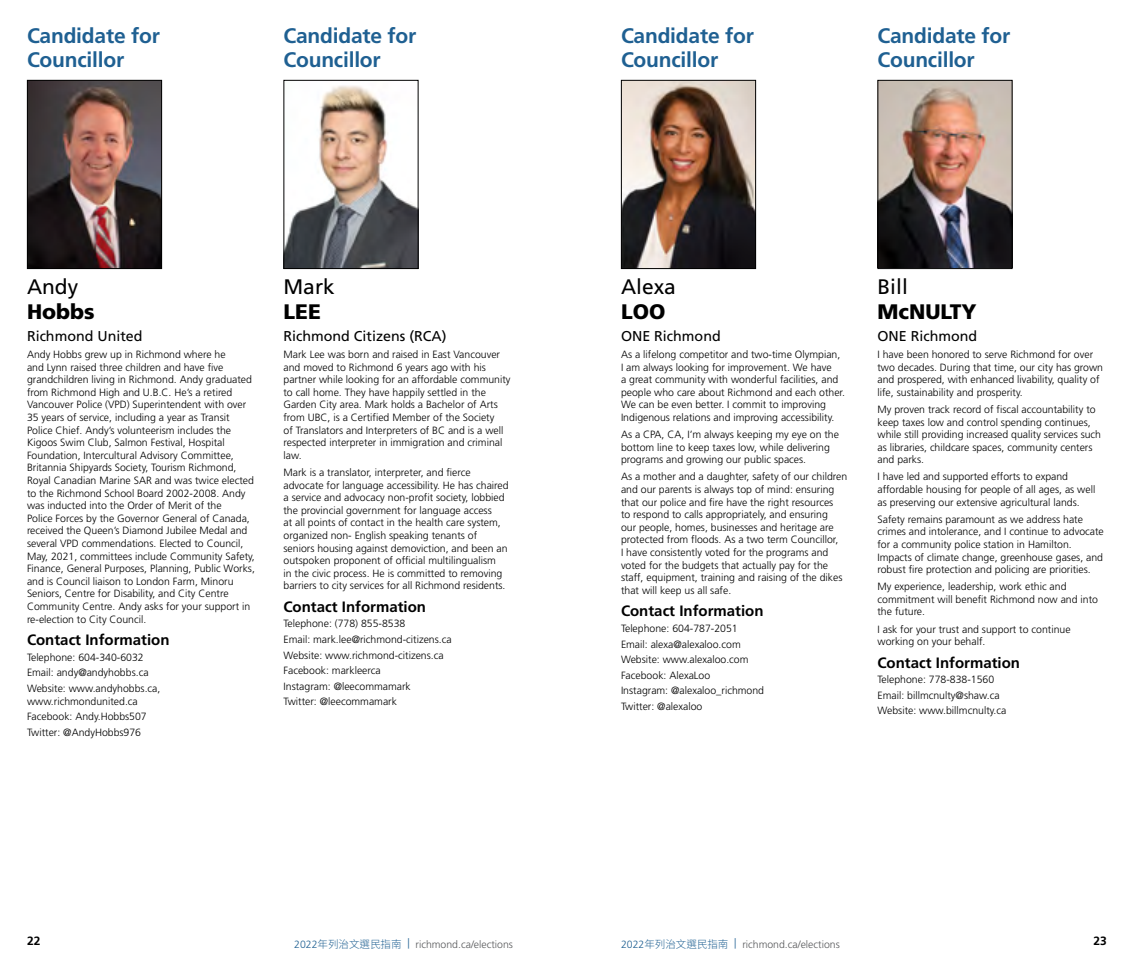
<style>
.page{position:relative;width:1134px;height:972px;background:#fff}
.page>*{position:absolute;margin:0;border:0;box-sizing:border-box;transform-origin:0 0}
.t1{font:700 21px/24px "Frutiger LT Std";letter-spacing:-.01em;color:#1f6092}
.t2{font:900 21px "Frutiger LT Std";color:#000}
.t3{font:21px "Frutiger LT Std";color:#000}
.t4{font:700 15px "Frutiger LT Std";color:#000}
.t5{font:14.25px "Frutiger LT Std";color:#000}
.t6{font:700 12px "Frutiger LT Std";color:#000}
.t7{font:300 10.5px/12.6px "Frutiger LT Std";color:#000}
.t8{font:300 10.5px "Frutiger LT Std";color:#58595b}
.t9{font:300 10.5px "Source Han Sans TW";color:#1f6092}
.s1{color:#1f6092}
.s2{font-family:"Source Han Sans TW";color:#1f6092}
.s3{font-family:"Frutiger LT Std"}
</style>
<div class="page">
<img style="left:29px;top:82px;width:131px;height:185px">
<div style="left:27px;top:80px;width:135px;height:189px;border:1px solid #000"></div>
<img style="left:286px;top:85px;width:130px;height:182px">
<div style="left:284px;top:80px;width:134px;height:189px;border:1px solid #000"></div>
<img style="left:623px;top:82px;width:131px;height:185px">
<div style="left:621px;top:80px;width:135px;height:189px;border:1px solid #000"></div>
<img style="left:880px;top:82px;width:130px;height:185px">
<div style="left:878px;top:80px;width:134px;height:189px;border:1px solid #000"></div>
<h1 class="t1" style="left:27px;top:24px;width:134px">Candidate for<br>Councillor</h1>
<h1 class="t1" style="left:284px;top:24px;width:134px">Candidate for<br>Councillor</h1>
<h1 class="t3" style="left:27px;top:275px;width:53px">Andy</h1>
<h1 class="t2" style="left:27px;top:299px;width:69px">Hobbs</h1>
<h3 class="t5" style="left:27px;top:328px;width:117px">Richmond United</h3>
<p class="t7" style="left:27px;top:348px;width:229px">Andy Hobbs grew up in Richmond where he<br>and Lynn raised three children and have five grandchildren living in Richmond. Andy graduated from Richmond High and U.B.C. He’s a retired Vancouver Police (VPD) Superintendent with over 35 years of service, including a year as Transit Police Chief. Andy’s volunteerism includes the Kigoos Swim Club, Salmon Festival, Hospital Foundation, Intercultural Advisory Committee, Britannia Shipyards Society, Tourism Richmond, Royal Canadian Marine SAR and was twice elected to the Richmond School Board 2002-2008. Andy was inducted into the Order of Merit of the<br>Police Forces by the Governor General of Canada, received the Queen’s Diamond Jubilee Medal and several VPD commendations. Elected to Council, May, 2021, committees include Community Safety, Finance, General Purposes, Planning, Public Works, and is Council liaison to London Farm, Minoru Seniors, Centre for Disability, and City Centre Community Centre. Andy asks for your support in re-election to City Council.</p>
<h2 class="t4" style="left:27px;top:631px;width:144px">Contact Information</h2>
<p class="t7" style="left:27px;top:649px;width:135px;line-height:15.6px">Telephone: 604-340-6032<br>Email: andy@andyhobbs.ca<br>Website: www.andyhobbs.ca,</p>
<p class="t7" style="left:27px;top:693px;width:121px;line-height:15.6px">www.richmondunited.ca<br>Facebook: Andy.Hobbs507<br>Twitter: @AndyHobbs976</p>
<h1 class="t3" style="left:284px;top:275px;width:53px">Mark</h1>
<h1 class="t2" style="left:284px;top:299px;width:39px">LEE</h1>
<h3 class="t5" style="left:284px;top:328px;width:165px">Richmond Citizens (RCA)</h3>
<p class="t7" style="left:284px;top:348px;width:229px">Mark Lee was born and raised in East Vancouver and moved to Richmond 6 years ago with his partner while looking for an affordable community to call home. They have happily settled in the Garden City area. Mark holds a Bachelor of Arts from UBC, is a Certified Member of the Society<br>of Translators and Interpreters of BC and is a well respected interpreter in immigration and criminal law.</p>
<p class="t7" style="left:284px;top:466px;width:227px">Mark is a translator, interpreter, and fierce advocate for language accessibility. He has chaired a service and advocacy non-profit society, lobbied the provincial government for language access<br>at all points of contact in the health care system, organized non- English speaking tenants of seniors housing against demoviction, and been an outspoken proponent of official multilingualism<br>in the civic process. He is committed to removing barriers to city services for all Richmond residents.</p>
<h2 class="t4" style="left:284px;top:598px;width:144px">Contact Information</h2>
<p class="t7" style="left:284px;top:616px;width:170px;line-height:15.6px">Telephone: (778) 855-8538<br>Email: mark.lee@richmond-citizens.ca<br>Website: www.richmond-citizens.ca<br>Facebook: markleerca<br>Instagram: @leecommamark<br>Twitter: @leecommamark</p>
<h1 class="t1" style="left:621px;top:24px;width:134px">Candidate for<br>Councillor</h1>
<h1 class="t1" style="left:878px;top:24px;width:134px">Candidate for<br>Councillor</h1>
<h1 class="t3" style="left:621px;top:275px;width:56px">Alexa</h1>
<h1 class="t2" style="left:621px;top:299px;width:46px">LOO</h1>
<h3 class="t5" style="left:621px;top:328px;width:101px">ONE Richmond</h3>
<p class="t7" style="left:621px;top:348px;width:226px">As a lifelong competitor and two-time Olympian, I am always looking for improvement. We have<br>a great community with wonderful facilities, and people who care about Richmond and each other.<br>We can be even better. I commit to improving Indigenous relations and improving accessibility.</p>
<p class="t7" style="left:621px;top:428px;width:220px">As a CPA, CA, I’m always keeping my eye on the bottom line to keep taxes low, while delivering programs and growing our public spaces.</p>
<p class="t7" style="left:621px;top:471px;width:228px">As a mother and a daughter, safety of our children and our parents is always top of mind: ensuring that our police and fire have the right resources<br>to respond to calls appropriately, and ensuring<br>our people, homes, businesses and heritage are protected from floods. As a two term Councillor,<br>I have consistently voted for the programs and voted for the budgets that actually pay for the staff, equipment, training and raising of the dikes that will keep us all safe.</p>
<h2 class="t4" style="left:621px;top:602px;width:144px">Contact Information</h2>
<p class="t7" style="left:621px;top:621px;width:145px;line-height:15.6px">Telephone: 604-787-2051<br>Email: alexa@alexaloo.com<br>Website: www.alexaloo.com<br>Facebook: AlexaLoo<br>Instagram: @alexaloo_richmond<br>Twitter: @alexaloo</p>
<h1 class="t3" style="left:878px;top:275px;width:32px">Bill</h1>
<h1 class="t2" style="left:878px;top:299px;width:101px">McNULTY</h1>
<h3 class="t5" style="left:878px;top:328px;width:101px">ONE Richmond</h3>
<p class="t7" style="left:878px;top:348px;width:227px">I have been honored to serve Richmond for over two decades. During that time, our city has grown and prospered, with enhanced livability, quality of life, sustainability and prosperity.</p>
<p class="t7" style="left:878px;top:403px;width:225px">My proven track record of fiscal accountability to keep taxes low and control spending continues, while still providing increased quality services such as libraries, childcare spaces, community centers and parks.</p>
<p class="t7" style="left:878px;top:471px;width:219px">I have led and supported efforts to expand affordable housing for people of all ages, as well as preserving our extensive agricultural lands.</p>
<p class="t7" style="left:878px;top:513px;width:228px">Safety remains paramount as we address hate crimes and intolerance, and I continue to advocate for a community police station in Hamilton.<br>Impacts of climate change, greenhouse gases, and robust fire protection and policing are priorities.</p>
<p class="t7" style="left:878px;top:580px;width:222px">My experience, leadership, work ethic and commitment will benefit Richmond now and into the future.</p>
<p class="t7" style="left:878px;top:623px;width:195px">I ask for your trust and support to continue working on your behalf.</p>
<h2 class="t4" style="left:878px;top:654px;width:144px">Contact Information</h2>
<p class="t7" style="left:878px;top:672px;width:130px;line-height:15.6px">Telephone: 778-838-1560<br>Email: billmcnulty@shaw.ca<br>Website: www.billmcnulty.ca</p>
<p class="t6" style="left:27px;top:934px;width:15px">22</p>
<p class="t8" style="left:734px;top:938px;width:107px"><span class="s1">|</span> richmond.ca/elections</p>
<p class="t6" style="left:1094px;top:934px;width:15px">23</p>
<p class="t8" style="left:294px;top:938px;width:220px"><span class="s1">2022</span><span class="s2">年列治文選民指南</span> <span class="s1">|</span> richmond.ca/elections</p>
<p class="t9" style="left:621px;top:938px;width:109px"><span class="s3">2022</span>年列治文選民指南</p>
</div>
